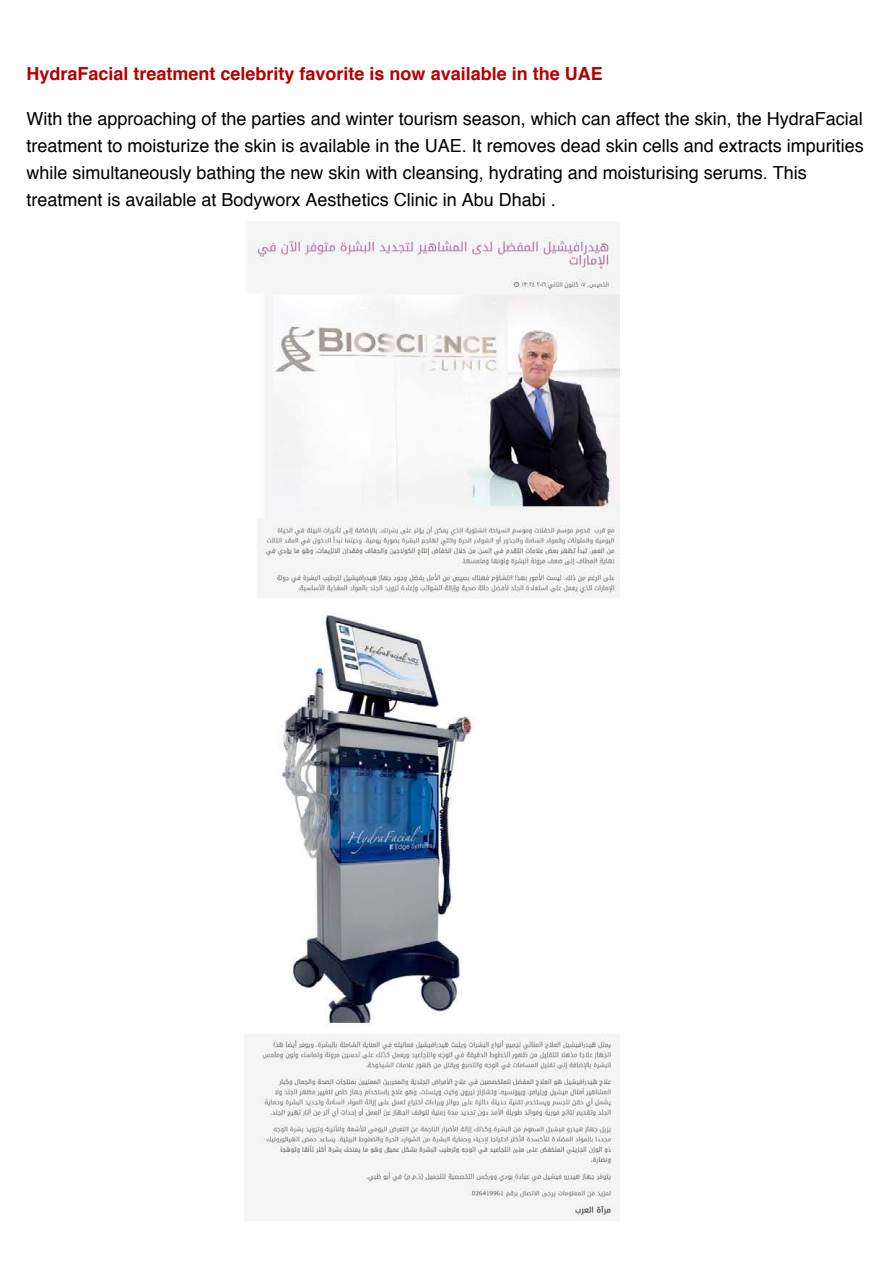
<style>
.page{position:relative;width:893px;height:1263px;background:#fff}
.page>*{position:absolute;margin:0;border:0;box-sizing:border-box;transform-origin:0 0}
.t1{font:700 20.25px "Helvetica";color:#000}
.t2{font:18px/27px "Helvetica";color:#000}
.t3{font:700 18px "Helvetica";color:#b40000}
</style>
<div class="page">
<img style="left:245px;top:222px;width:375px;height:995px">
<p class="t3" style="left:26px;top:59px;width:578px">HydraFacial treatment celebrity favorite is now available in the UAE</p>
<p class="t2" style="left:26px;top:106px;width:839px">With the approaching of the parties and winter tourism season, which can affect the skin, the HydraFacial treatment to moisturize the skin is available in the UAE. It removes dead skin cells and extracts impurities while simultaneously bathing the new skin with cleansing, hydrating and moisturising serums. This treatment is available at Bodyworx Aesthetics Clinic in Abu Dhabi .</p>
<p class="t1" style="left:640px;top:107px;width:96px">PR Value:</p>
</div>
